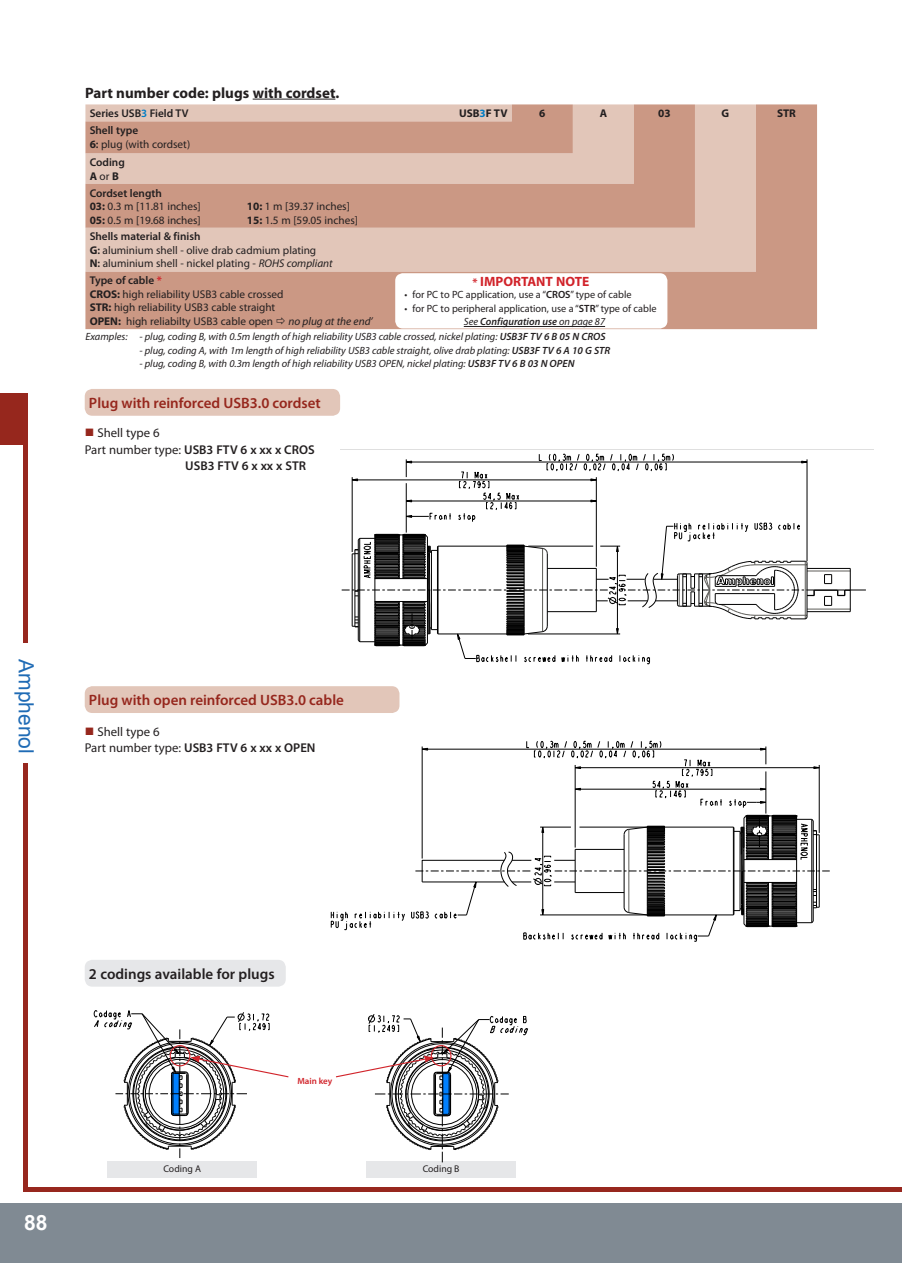
<style>
.page{position:relative;width:902px;height:1263px;background:#fff}
.page>*{position:absolute;margin:0;border:0;box-sizing:border-box;transform-origin:0 0}
.t1{font:21px "Arial";color:#1f6bb5}
.t2{font:700 21px "Arial";color:#fff}
.t3{font:600 15px "Myriad Pro";color:#96271d}
.Head_1{font:700 15px "Myriad Pro";color:#231f20}
.Body{font:600 15px "Myriad Pro";color:#231f20}
.Lead{font:700 13.5px "Myriad Pro";color:#d1232a}
.Body-2{font:600 12.75px "Myriad Pro";color:#231f20}
.Body-3{font:12.75px "Myriad Pro";color:#231f20}
.t4{font:11.25px "Myriad Pro";color:#231f20}
.t5{font:600 11.25px "Myriad Pro";color:#231f20}
.t6{font:700 11.25px "Myriad Pro";color:#231f20}
.t7{font:italic 11.25px "Myriad Pro";color:#231f20}
.t8{font:italic 10.5px "Myriad Pro";color:#231f20}
.t9{font:10.5px "Myriad Pro";color:#231f20}
.Body-4{font:italic 600 10.5px "Myriad Pro";color:#231f20}
.t10{font:9.75px "Myriad Pro";color:#231f20}
.t11{font:600 9px "Myriad Pro";color:#d1232a}
.s1{color:#007cc4}
.s2{font-weight:700}
.s3{font-weight:600}
.s4{font-weight:400}
.s5{font-style:italic}
.s6{font-weight:700;color:#d1232a}
.s7{font-size:11.25px}
.s8{color:#96271d}
</style>
<div class="page">
<div style="left:0;top:394px;width:28px;height:51px;background:#96271d"></div>
<div style="left:0;top:1204px;width:901px;height:59px;background:#808a93"></div>
<hr style="left:24px;top:1187px;width:877px;height:4px;background:#97271e">
<hr style="left:24px;top:394px;width:4px;height:797px;background:#97271e">
<div style="left:11px;top:644px;width:32px;height:119px;background:#fff"></div>
<div style="left:108px;top:1161px;width:149px;height:16px;background:#e6e7e9"></div>
<div style="left:366px;top:1161px;width:149px;height:16px;background:#e6e7e9"></div>
<svg style="left:341px;top:453px;width:524px;height:212px"></svg>
<div style="left:85px;top:389px;width:255px;height:27px;background:#e2c6b9;border-radius:8px"></div>
<svg style="left:330px;top:740px;width:500px;height:191px"></svg>
<svg style="left:411px;top:814px;width:418px;height:128px"></svg>
<div style="left:85px;top:686px;width:314px;height:27px;background:#e2c6b9;border-radius:8px"></div>
<div style="left:85px;top:960px;width:201px;height:27px;background:#e6e7e9;border-radius:8px"></div>
<svg style="left:85px;top:104px;width:732px;height:225px;background:#d5ac9b"></svg>
<div style="left:395px;top:273px;width:272px;height:55px;background:#fff;border-radius:8px"></div>
<hr style="left:464px;top:326px;width:141px;height:1px;background:#231f20">
<hr style="left:253px;top:99px;width:82px;height:1px;background:#231f20">
<svg style="left:85px;top:962px;width:204px;height:202px"></svg>
<svg style="left:336px;top:1014px;width:192px;height:150px"></svg>
<svg style="left:277px;top:317px;width:8px;height:7px"></svg>
<p class="Head_1" style="left:85px;top:83px;width:256px">Part number code: plugs with cordset.</p>
<p class="t5" style="left:90px;top:106px;width:100px">Series USB<span class="s1">3</span> Field TV</p>
<p class="t6" style="left:459px;top:106px;width:50px">USB<span class="s1">3</span>F TV</p>
<p class="t6" style="left:539px;top:106px;width:8px">6</p>
<p class="t6" style="left:599px;top:106px;width:9px">A</p>
<p class="t6" style="left:658px;top:106px;width:14px">03</p>
<p class="t6" style="left:721px;top:106px;width:9px">G</p>
<p class="t6" style="left:777px;top:106px;width:20px">STR</p>
<p class="t5" style="left:90px;top:123px;width:50px">Shell type</p>
<p class="t4" style="left:90px;top:137px;width:102px"><span class="s2">6</span><span class="s3">:</span> plug (with cordset)</p>
<p class="t5" style="left:90px;top:155px;width:37px">Coding</p>
<p class="t6" style="left:90px;top:168px;width:31px">A <span class="s4">or</span> B</p>
<p class="t5" style="left:90px;top:186px;width:74px">Cordset length</p>
<p class="t4" style="left:90px;top:199px;width:113px"><span class="s2">03:</span> 0.3 m [11.81 inches]</p>
<p class="t4" style="left:90px;top:213px;width:113px"><span class="s2">05:</span> 0.5 m [19.68 inches]</p>
<p class="t4" style="left:247px;top:199px;width:104px"><span class="s2">10:</span> 1 m [39.37 inches]</p>
<p class="t4" style="left:247px;top:213px;width:113px"><span class="s2">15:</span> 1.5 m [59.05 inches]</p>
<p class="t5" style="left:90px;top:229px;width:112px">Shells material &amp; finish</p>
<p class="t4" style="left:90px;top:243px;width:228px"><span class="s2">G</span><span class="s3">:</span> aluminium shell - olive drab cadmium plating</p>
<p class="t4" style="left:90px;top:257px;width:244px"><span class="s2">N</span><span class="s3">:</span> aluminium shell - nickel plating - <span class="s5">ROHS compliant</span></p>
<p class="t5" style="left:90px;top:273px;width:74px">Type of cable <span class="s6">*</span></p>
<p class="t4" style="left:90px;top:287px;width:195px"><span class="s2">CROS:</span> high reliability USB3 cable crossed</p>
<p class="t4" style="left:90px;top:301px;width:187px"><span class="s2">STR:</span> high reliability USB3 cable straight</p>
<p class="t4" style="left:90px;top:314px;width:185px"><span class="s2">OPEN:</span> high reliabilty USB3 cable open</p>
<p class="t7" style="left:288px;top:314px;width:86px">no plug at the end’</p>
<p class="t8" style="left:85px;top:330px;width:521px">Examples: - plug, coding B, with 0.5m length of high reliability USB3 cable crossed, nickel plating: <span class="s3">USB3F TV 6 B 05 N CROS</span></p>
<p class="t8" style="left:139px;top:344px;width:472px">- plug, coding A, with 1m length of high reliability USB3 cable straight, olive drab plating: <span class="s3">USB3F TV 6 A 10 G STR</span></p>
<p class="t8" style="left:139px;top:357px;width:436px">- plug, coding B, with 0.3m length of high reliability USB3 OPEN, nickel plating: <span class="s3">USB3F TV 6 B 03 N OPEN</span></p>
<p class="Lead" style="left:472px;top:273px;width:118px"><span class="s7">*</span> IMPORTANT NOTE</p>
<p class="t9" style="left:404px;top:288px;width:229px">• for PC to PC application, use a “<span class="s3">CROS</span>” type of cable</p>
<p class="t9" style="left:404px;top:302px;width:254px">• for PC to peripheral application, use a “<span class="s3">STR</span>” type of cable</p>
<p class="Body-4" style="left:464px;top:315px;width:143px"><span class="s4">See</span> Configuration use <span class="s4">on page 87</span></p>
<p class="t3" style="left:89px;top:393px;width:233px">Plug with reinforced USB3.0 cordset</p>
<p class="Body-3" style="left:85px;top:425px;width:76px"><span class="s8">■</span> Shell type 6</p>
<p class="Body-2" style="left:85px;top:441px;width:231px"><span class="s4">Part number type:</span> USB3 FTV 6 x xx x CROS</p>
<p class="Body-2" style="left:185px;top:458px;width:122px">USB3 FTV 6 x xx x STR</p>
<h1 class="t1" style="left:40px;top:659px;width:96px;rotate:90deg">Amphenol</h1>
<p class="t3" style="left:89px;top:691px;width:256px">Plug with open reinforced USB3.0 cable</p>
<p class="Body-3" style="left:85px;top:724px;width:76px"><span class="s8">■</span> Shell type 6</p>
<p class="Body-2" style="left:85px;top:740px;width:232px"><span class="s4">Part number type:</span> USB3 FTV 6 x xx x OPEN</p>
<h1 class="t2" style="left:24px;top:1209px;width:25px">88</h1>
<p class="Body" style="left:89px;top:964px;width:187px">2 codings available for plugs</p>
<p class="t11" style="left:297px;top:1075px;width:37px">Main key</p>
<p class="t10" style="left:163px;top:1163px;width:39px">Coding A</p>
<p class="t10" style="left:422px;top:1163px;width:38px">Coding B</p>
</div>
